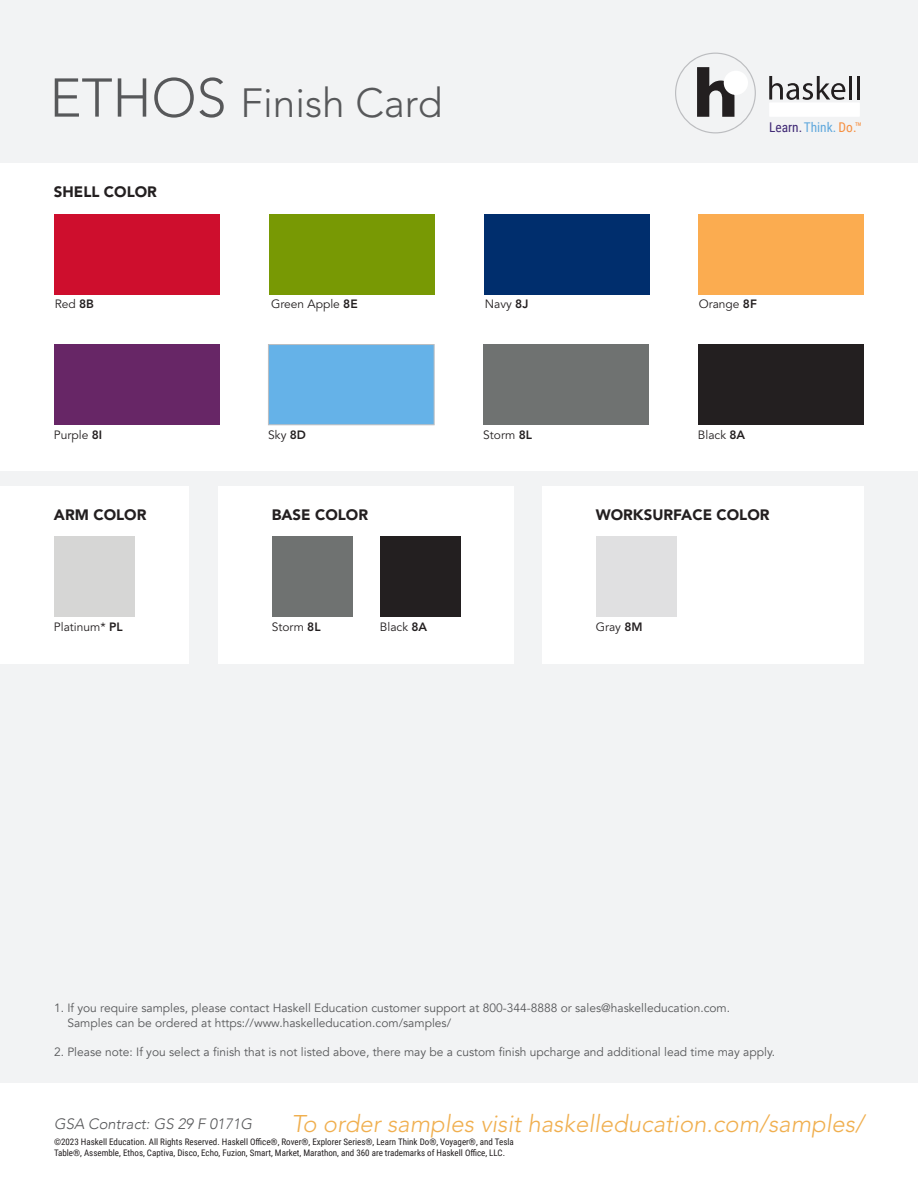
<style>
.page{position:relative;width:918px;height:1188px;background:#f2f3f4}
.page>*{position:absolute;margin:0;border:0;box-sizing:border-box;transform-origin:0 0}
.t1{font:300 40.5px "Avenir LT Std";color:#57585a}
.t2{font:italic 300 24px "Avenir LT Std";color:#f0af4f}
.t3{font:900 15px "Avenir LT Std";color:#231f20}
.t4{font:italic 300 15px "Avenir";color:#57585a}
.t5{font:13.5px "Roboto Condensed";color:#412a76}
.t6{font:12px/15px "Avenir";color:#57585a}
.t7{font:12px "Avenir LT Std";color:#231f20}
.t8{font:9px/10.8px "Roboto Condensed";color:#231f20}
.s1{font-size:54px}
.s2{color:#61a9dd}
.s3{color:#f68f40}
.s4{font-weight:800}
</style>
<div class="page">
<div style="left:0;top:1083px;width:918px;height:105px;background:#fff"></div>
<div style="left:0;top:163px;width:918px;height:308px;background:#fff"></div>
<div style="left:0;top:486px;width:189px;height:177px;background:#fff"></div>
<div style="left:542px;top:486px;width:322px;height:177px;background:#fff"></div>
<div style="left:218px;top:486px;width:296px;height:177px;background:#fff"></div>
<div style="left:55px;top:214px;width:165px;height:80px;background:#ce0e2d"></div>
<div style="left:269px;top:214px;width:166px;height:80px;background:#789904"></div>
<div style="left:484px;top:214px;width:165px;height:80px;background:#002e6d"></div>
<div style="left:699px;top:214px;width:165px;height:80px;background:#fbac50"></div>
<div style="left:54px;top:345px;width:165px;height:80px;background:#672666"></div>
<div style="left:268px;top:344px;width:166px;height:81px;background:#65b2e8;border:1px solid #bcbdc0"></div>
<div style="left:483px;top:345px;width:166px;height:80px;background:#6f7271"></div>
<div style="left:698px;top:345px;width:165px;height:80px;background:#231f20"></div>
<div style="left:54px;top:537px;width:81px;height:80px;background:#d6d6d5"></div>
<div style="left:596px;top:537px;width:80px;height:80px;background:#e0e0e1"></div>
<div style="left:272px;top:537px;width:80px;height:80px;background:#6f7271"></div>
<div style="left:380px;top:537px;width:81px;height:80px;background:#231f20"></div>
<div style="left:769px;top:102px;width:91px;height:15px;background:#fff"></div>
<hr style="left:857px;top:76px;width:3px;height:24px;background:#231f20">
<svg style="left:675px;top:53px;width:81px;height:80px"></svg>
<svg style="left:769px;top:76px;width:83px;height:24px"></svg>
<h1 class="t1" style="left:50px;top:79px;width:394px"><span class="s1">ETHOS</span> Finish Card</h1>
<p class="t3" style="left:54px;top:183px;width:105px">SHELL COLOR</p>
<p class="t5" style="left:769px;top:120px;width:95px">Learn.<span class="s2">Think.</span> <span class="s3">Do.™</span></p>
<p class="t7" style="left:55px;top:299px;width:41px">Red <span class="s4">8B</span></p>
<p class="t7" style="left:271px;top:299px;width:88px">Green Apple <span class="s4">8E</span></p>
<p class="t7" style="left:485px;top:299px;width:45px">Navy <span class="s4">8J</span></p>
<p class="t7" style="left:699px;top:299px;width:60px">Orange <span class="s4">8F</span></p>
<p class="t7" style="left:54px;top:430px;width:50px">Purple <span class="s4">8I</span></p>
<p class="t7" style="left:268px;top:430px;width:39px">Sky <span class="s4">8D</span></p>
<p class="t7" style="left:483px;top:430px;width:50px">Storm <span class="s4">8L</span></p>
<p class="t7" style="left:698px;top:430px;width:49px">Black <span class="s4">8A</span></p>
<p class="t3" style="left:54px;top:506px;width:94px">ARM COLOR</p>
<p class="t3" style="left:596px;top:506px;width:175px">WORKSURFACE COLOR</p>
<p class="t3" style="left:272px;top:506px;width:98px">BASE COLOR</p>
<p class="t7" style="left:54px;top:621px;width:70px">Platinum* <span class="s4">PL</span></p>
<p class="t7" style="left:272px;top:621px;width:50px">Storm <span class="s4">8L</span></p>
<p class="t7" style="left:380px;top:621px;width:49px">Black <span class="s4">8A</span></p>
<p class="t7" style="left:596px;top:621px;width:48px">Gray <span class="s4">8M</span></p>
<p class="t6" style="left:67px;top:1002px;width:664px;text-indent:-13px">1. If you require samples, please contact Haskell Education customer support at 800-344-8888 or sales@haskelleducation.com.<br>Samples can be ordered at https://www.haskelleducation.com/samples/</p>
<p class="t6" style="left:54px;top:1044px;width:723px">2. Please note: If you select a finish that is not listed above, there may be a custom finish upcharge and additional lead time may apply.</p>
<p class="t4" style="left:54px;top:1115px;width:200px">GSA Contract: GS 29 F 0171G</p>
<h2 class="t2" style="left:291px;top:1114px;width:574px">To order samples visit haskelleducation.com/samples/</h2>
<p class="t8" style="left:54px;top:1136px;width:461px">©2023 Haskell Education. All Rights Reserved. Haskell Office®, Rover®, Explorer Series®, Learn Think Do®, Voyager®, and Tesla<br>Table®, Assemble, Ethos, Captiva, Disco, Echo, Fuzion, Smart, Market, Marathon, and 360 are trademarks of Haskell Office, LLC.</p>
</div>
